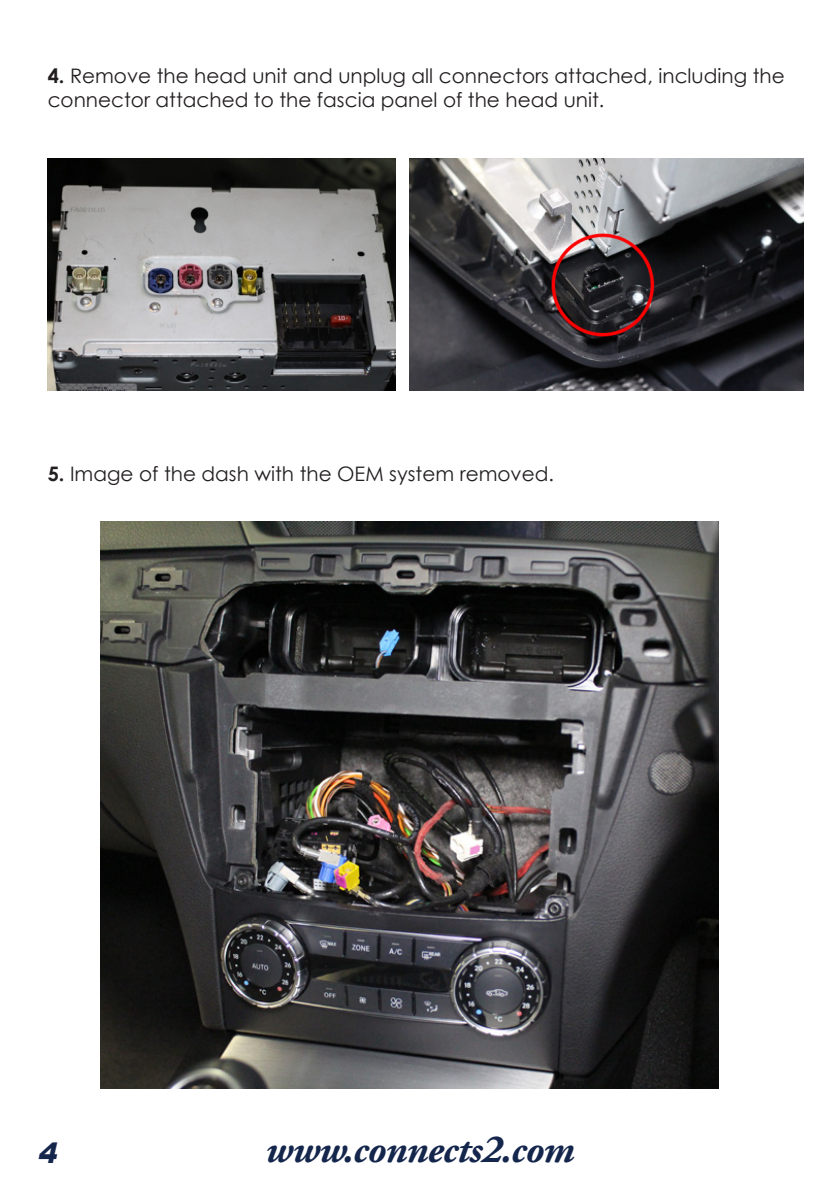
<style>
.page{position:relative;width:840px;height:1191px;background:#fff}
.page>*{position:absolute;margin:0;border:0;box-sizing:border-box;transform-origin:0 0}
.t1{font:italic 700 40px "Adobe Garamond Pro";letter-spacing:-.02em;color:#15264d}
.t2{font:italic 900 28px "Arial";color:#15264d}
.t3{font:20px/24px "Century Gothic";color:#231f20}
.s1{font-weight:700}
</style>
<div class="page">
<img style="left:48px;top:158px;width:347px;height:232px">
<img style="left:409px;top:158px;width:393px;height:232px">
<img style="left:100px;top:521px;width:618px;height:567px">
<p class="t3" style="left:48px;top:64px;width:738px"><span class="s1">4.</span> Remove the head unit and unplug all connectors attached, including the connector attached to the fascia panel of the head unit.</p>
<p class="t3" style="left:48px;top:461px;width:507px"><span class="s1">5.</span> Image of the dash with the OEM system removed.</p>
<h2 class="t2" style="left:38px;top:1135px;width:20px">4</h2>
<h1 class="t1" style="left:265px;top:1126px;width:310px">www.connects2.com</h1>
</div>
